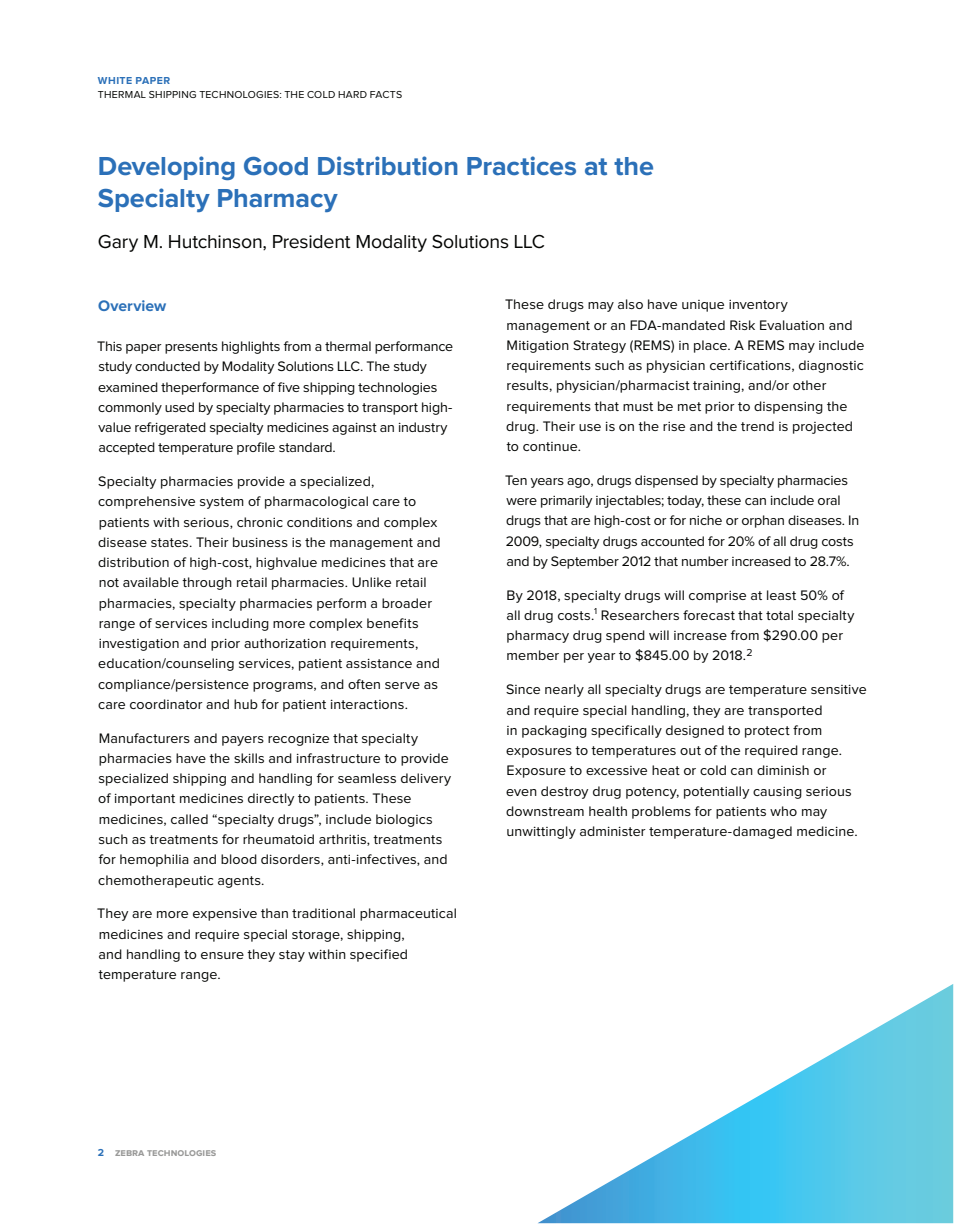
<style>
.page{position:relative;width:961px;height:1231px;background:#fff}
.page>*{position:absolute;margin:0;border:0;box-sizing:border-box;transform-origin:0 0}
.Heading{font:700 27px "Proxima Nova";letter-spacing:-.005em;color:#2b70b8}
.Subhead-1_after_Body{font:19.5px "Proxima Nova";letter-spacing:-.01em;color:#040503}
.Subhead-2{font:700 15.75px "Proxima Nova";letter-spacing:.005em;color:#2b70b8}
.Body{font:14.25px/20.2px "Proxima Nova";letter-spacing:.01em;color:#040503}
.Body-2{font:14.25px/20.2px "Proxima Nova";letter-spacing:-.01em;color:#040503}
.t1{font:10.5px "Proxima Nova";letter-spacing:.025em;color:#040503}
.t2{font:700 10.5px "Proxima Nova";color:#999998}
.Collateral_Type{font:700 10.5px "Proxima Nova";letter-spacing:.04em;color:#2b70b8}
.s1{color:#2b70b8}
</style>
<div class="page">
<svg style="left:538px;top:984px;width:415px;height:239px"></svg>
<p class="Collateral_Type" style="left:98px;top:74px;width:74px">WHITE PAPER</p>
<p class="t1" style="left:98px;top:90px;width:306px">THERMAL SHIPPING TECHNOLOGIES: THE COLD HARD FACTS</p>
<p class="Heading" style="left:98px;top:150px;width:557px">Developing Good Distribution Practices at the</p>
<p class="Heading" style="left:98px;top:183px;width:241px">Specialty Pharmacy</p>
<p class="Subhead-1_after_Body" style="left:98px;top:232px;width:448px">Gary M. Hutchinson, President Modality Solutions LLC</p>
<p class="Subhead-2" style="left:98px;top:296px;width:70px">Overview</p>
<p class="Body-2" style="left:97px;top:337px;width:357px">This paper presents highlights from a thermal performance study conducted by Modality Solutions LLC. The study examined theperformance of five shipping technologies commonly used by specialty pharmacies to transport high&shy;value refrigerated specialty medicines against an industry accepted temperature profile standard.</p>
<p class="Body" style="left:98px;top:472px;width:344px">Specialty pharmacies provide a specialized, comprehensive system of pharmacological care to patients with serious, chronic conditions and complex disease states. Their business is the management and distribution of high-cost, highvalue medicines that are not available through retail pharmacies. Unlike retail pharmacies, specialty pharmacies perform a broader range of services including more complex benefits investigation and prior authorization requirements, education/counseling services, patient assistance and compliance/persistence programs, and often serve as care coordinator and hub for patient interactions.</p>
<p class="Body" style="left:98px;top:728px;width:354px">Manufacturers and payers recognize that specialty pharmacies have the skills and infrastructure to provide specialized shipping and handling for seamless delivery of important medicines directly to patients. These medicines, called “specialty drugs”, include biologics such as treatments for rheumatoid arthritis, treatments for hemophilia and blood disorders, anti-infectives, and chemotherapeutic agents.</p>
<p class="Body" style="left:97px;top:904px;width:361px">They are more expensive than traditional pharmaceutical medicines and require special storage, shipping,<br>and handling to ensure they stay within specified temperature range.</p>
<p class="Body" style="left:505px;top:295px;width:361px">These drugs may also have unique inventory management or an FDA-mandated Risk Evaluation and Mitigation Strategy (REMS) in place. A REMS may include requirements such as physician certifications, diagnostic results, physician/pharmacist training, and/or other requirements that must be met prior to dispensing the drug. Their use is on the rise and the trend is projected to continue.</p>
<p class="Body-2" style="left:505px;top:470px;width:356px">Ten years ago, drugs dispensed by specialty pharmacies were primarily injectables; today, these can include oral drugs that are high-cost or for niche or orphan diseases. In 2009, specialty drugs accounted for 20% of all drug costs and by September 2012 that number increased to 28.7%.</p>
<p class="Body" style="left:506px;top:585px;width:349px">By 2018, specialty drugs will comprise at least 50% of all drug costs.<sup>1</sup> Researchers forecast that total specialty pharmacy drug spend will increase from $290.00 per member per year to $845.00 by 2018.<sup>2</sup></p>
<p class="Body" style="left:506px;top:680px;width:362px">Since nearly all specialty drugs are temperature sensitive and require special handling, they are transported<br>in packaging specifically designed to protect from exposures to temperatures out of the required range.<br>Exposure to excessive heat or cold can diminish or<br>even destroy drug potency, potentially causing serious downstream health problems for patients who may unwittingly administer temperature-damaged medicine.</p>
<p class="t2" style="left:98px;top:1146px;width:120px"><span class="s1">2</span> zebra technologies</p>
</div>
